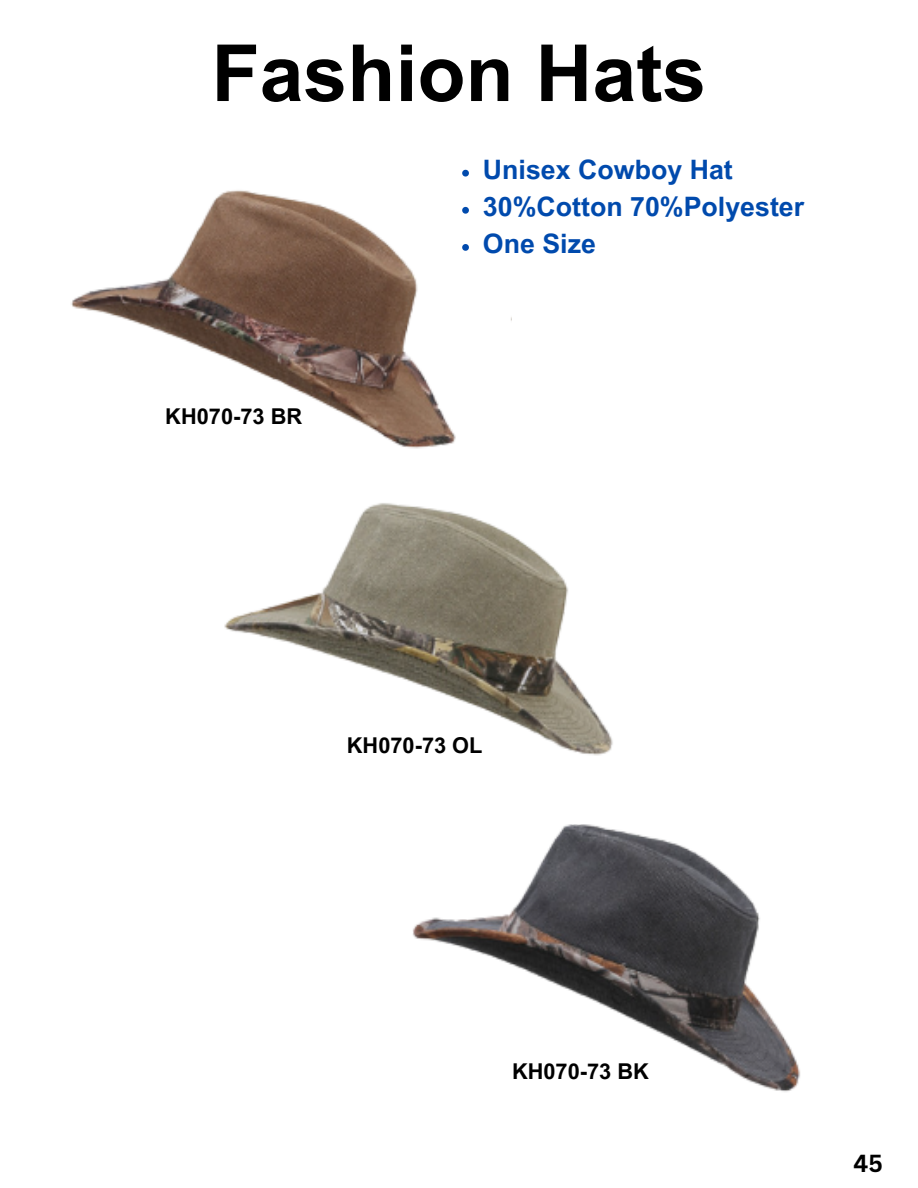
<style>
.page{position:relative;width:918px;height:1188px;background:#fff}
.page>*{position:absolute;margin:0;border:0;box-sizing:border-box;transform-origin:0 0}
.t1{font:700 78.75px "Arial MT Pro";color:#000}
.t2{font:700 26.7px "Arial MT Pro";color:#004aad}
.t3{font:700 24px "Canva Sans";color:#000}
.t4{font:700 21.75px "Arial MT Pro";color:#000}
</style>
<div class="page">
<img style="left:412px;top:824px;width:389px;height:268px">
<img style="left:224px;top:503px;width:389px;height:253px">
<img style="left:71px;top:169px;width:441px;height:280px">
<svg style="left:462px;top:170px;width:7px;height:7px"></svg>
<svg style="left:462px;top:207px;width:7px;height:7px"></svg>
<svg style="left:462px;top:244px;width:7px;height:7px"></svg>
<p class="t1" style="left:212px;top:44px;width:496px">Fashion Hats</p>
<p class="t4" style="left:165px;top:409px;width:138px">KH070-73 BR</p>
<p class="t2" style="left:483px;top:159px;width:251px">Unisex Cowboy Hat</p>
<p class="t2" style="left:483px;top:197px;width:323px">30%Cotton 70%Polyester</p>
<p class="t2" style="left:483px;top:234px;width:115px">One Size</p>
<p class="t4" style="left:347px;top:737px;width:137px">KH070-73 OL</p>
<p class="t4" style="left:512px;top:1063px;width:138px">KH070-73 BK</p>
<p class="t3" style="left:854px;top:1146px;width:31px">45</p>
</div>
